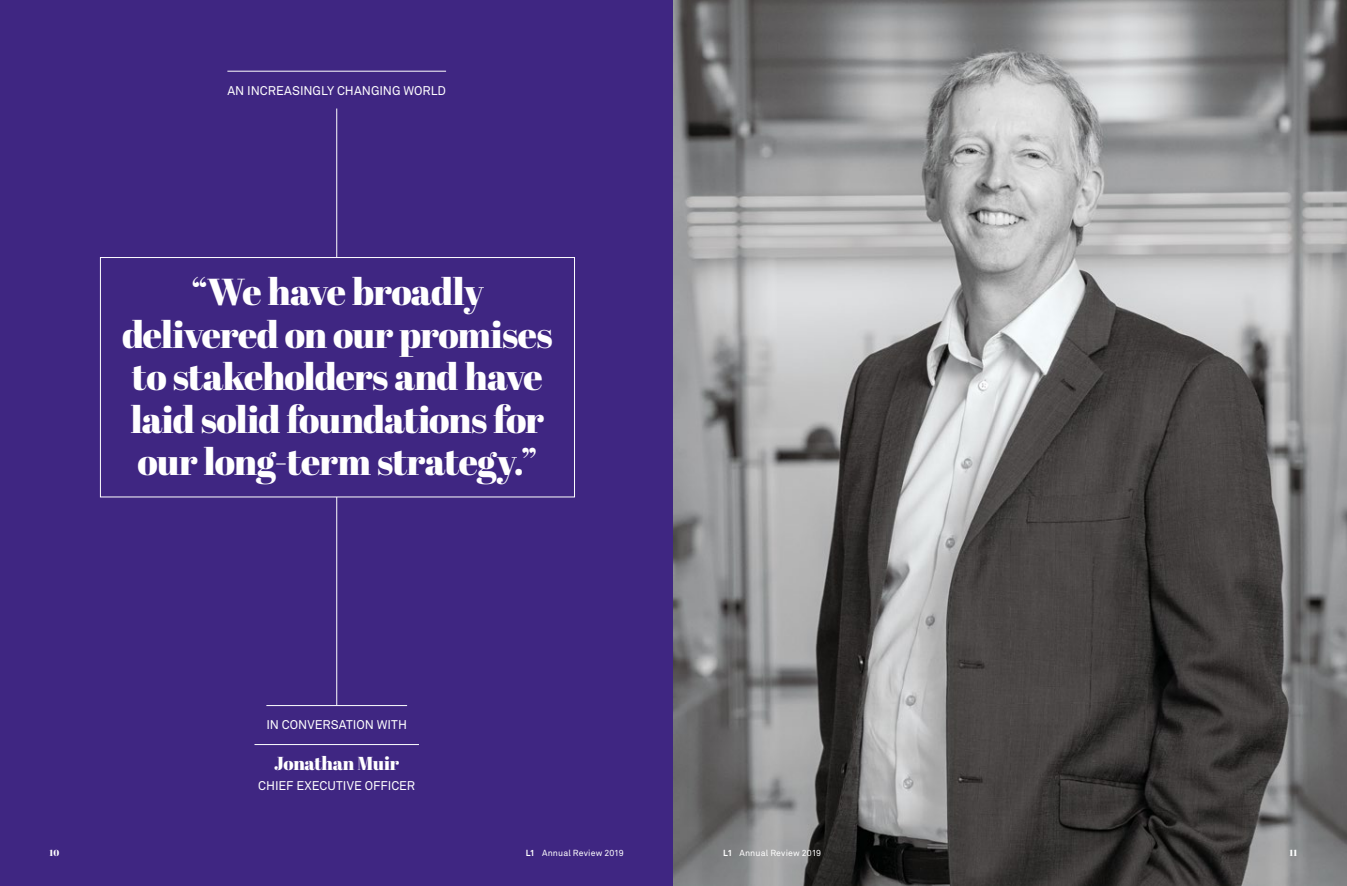
<style>
.page{position:relative;width:1347px;height:886px;background:#fff}
.page>*{position:absolute;margin:0;border:0;box-sizing:border-box;transform-origin:0 0}
.HeroOutQuote{font:37.5px/42.5px "Abril Fatface";letter-spacing:-.025em;color:#fff;text-align:center}
.HeroMakerName{font:18.75px "Abril Fatface";letter-spacing:-.02em;color:#fff}
.HeroTitle{font:12.5px "Akkurat Pro";letter-spacing:-.005em;color:#fff}
.HeroMakerJob{font:12.5px "Akkurat Pro";color:#fff}
.t1{font:8.75px "Akkurat Pro";letter-spacing:.015em;color:#fff}
.t2{font:8.75px "Abril Fatface";color:#fff}
.s1{font-weight:700}
</style>
<div class="page">
<div style="left:0;top:0;width:673px;height:886px;background:#3f2682"></div>
<hr style="left:336px;top:108px;width:1px;height:597px;background:#fff">
<img style="left:673px;top:0;width:673px;height:886px">
<div style="left:100px;top:257px;width:474px;height:240px;background:#3f2682"></div>
<div style="left:100px;top:257px;width:475px;height:240px;border:1px solid #fff"></div>
<hr style="left:254px;top:744px;width:165px;height:1px;background:#fff">
<hr style="left:227px;top:71px;width:219px;height:1px;background:#fff">
<hr style="left:266px;top:705px;width:141px;height:1px;background:#fff">
<h4 class="HeroTitle" style="left:227px;top:83px;width:220px">AN INCREASINGLY CHANGING WORLD</h4>
<h3 class="HeroOutQuote" style="left:122px;top:270px;width:432px">“We have broadly delivered on our promises to stakeholders and have laid solid foundations for our long-term strategy.”</h3>
<h4 class="HeroTitle" style="left:266px;top:717px;width:142px">IN CONVERSATION WITH</h4>
<h4 class="HeroMakerName" style="left:274px;top:750px;width:126px">Jonathan Muir</h4>
<h4 class="HeroMakerJob" style="left:258px;top:778px;width:158px">CHIEF EXECUTIVE OFFICER</h4>
<p class="t2" style="left:50px;top:846px;width:11px">10</p>
<p class="t1" style="left:526px;top:848px;width:100px"><span class="s1">L1</span> Annual Review 2019</p>
<p class="t1" style="left:723px;top:848px;width:100px"><span class="s1">L1</span> Annual Review 2019</p>
<p class="t2" style="left:1289px;top:846px;width:9px">11</p>
</div>
